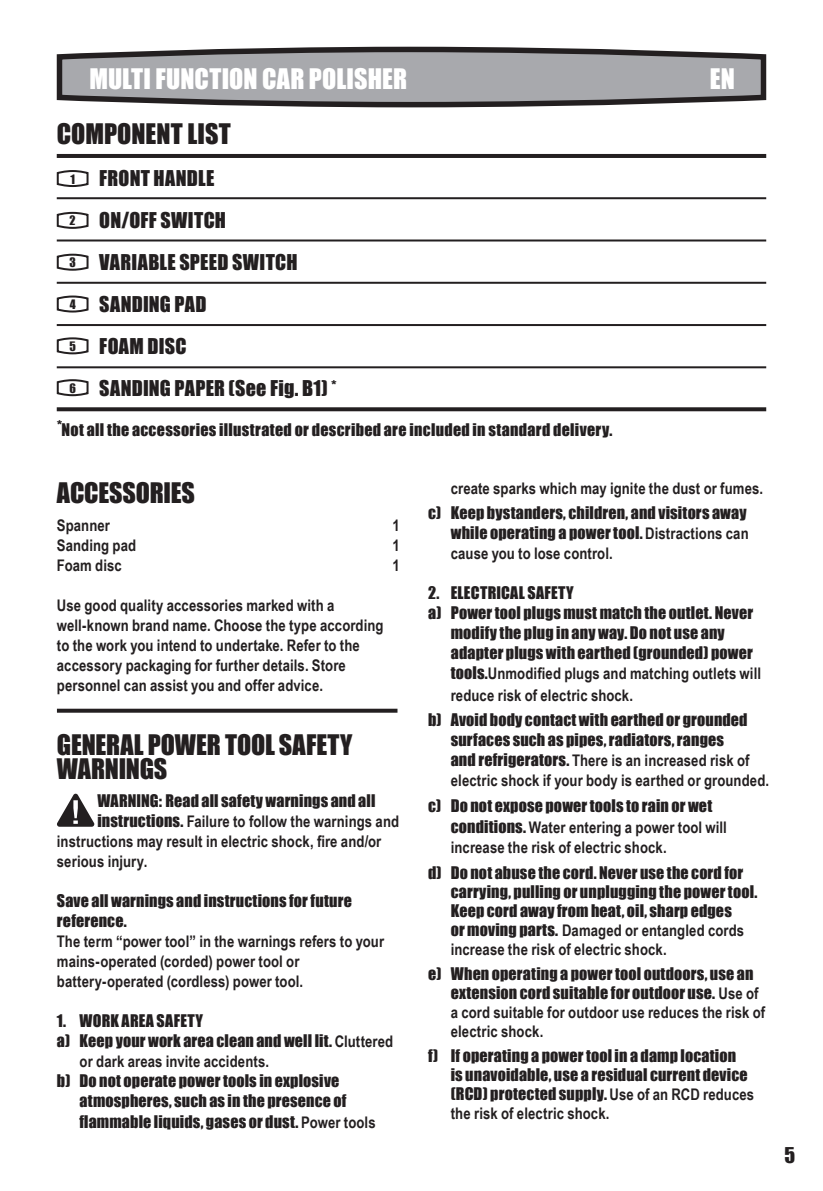
<style>
.page{position:relative;width:823px;height:1191px;background:#fff}
.page>*{position:absolute;margin:0;border:0;box-sizing:border-box;transform-origin:0 0}
.t1{font:26px/24px "Impact";color:#231f20}
.t2{font:26px "Impact";letter-spacing:.005em;color:#fff}
.t3{font:20px/42px "Impact";letter-spacing:.015em;color:#231f20}
.t4{font:16px/19px "Impact";letter-spacing:.01em;color:#231f20}
.t5{font:700 16px/20px "Arial Narrow";letter-spacing:.005em;color:#231f20}
.t6{font:12px "Impact";color:#231f20}
.s1{font-size:20px}
.s2{font-family:"Impact";font-weight:400}
.s3{font-family:"Arial Narrow";font-weight:700}
</style>
<div class="page">
<svg style="left:56px;top:46px;width:711px;height:62px;background:#98989b"></svg>
<svg style="left:56px;top:170px;width:33px;height:17px"></svg>
<svg style="left:56px;top:211px;width:33px;height:18px"></svg>
<svg style="left:56px;top:253px;width:33px;height:18px"></svg>
<svg style="left:56px;top:295px;width:33px;height:18px"></svg>
<svg style="left:56px;top:337px;width:33px;height:18px"></svg>
<hr style="left:57px;top:154px;width:708px;height:4px;background:#231f20">
<hr style="left:57px;top:197px;width:708px;height:2px;background:#231f20">
<hr style="left:57px;top:239px;width:708px;height:2px;background:#231f20">
<hr style="left:57px;top:282px;width:708px;height:2px;background:#231f20">
<hr style="left:57px;top:324px;width:708px;height:2px;background:#231f20">
<hr style="left:57px;top:366px;width:708px;height:2px;background:#231f20">
<svg style="left:56px;top:379px;width:33px;height:18px"></svg>
<svg style="left:57px;top:407px;width:708px;height:4px;background:#322f2f"></svg>
<svg style="left:57px;top:708px;width:340px;height:4px"></svg>
<svg style="left:57px;top:793px;width:37px;height:33px"></svg>
<h1 class="t2" style="left:89px;top:58px;width:319px">MULTI FUNCTION CAR POLISHER</h1>
<h1 class="t2" style="left:709px;top:58px;width:27px">EN</h1>
<h1 class="t1" style="left:57px;top:121px;width:175px">COMPONENT LIST</h1>
<p class="t3" style="left:99px;top:156px;width:239px">FRONT HANDLE<br>ON/OFF SWITCH<br>VARIABLE SPEED SWITCH<br>SANDING PAD<br>FOAM DISC<br>SANDING PAPER (See Fig. B1) *</p>
<p class="t4" style="left:57px;top:420px;width:557px"><span class="s1">*</span>Not all the accessories illustrated or described are included in standard delivery.</p>
<p class="t6" style="left:70px;top:169px;width:6px">1</p>
<p class="t6" style="left:70px;top:211px;width:8px">2</p>
<p class="t6" style="left:69px;top:253px;width:8px">3</p>
<p class="t6" style="left:70px;top:295px;width:7px">4</p>
<p class="t6" style="left:69px;top:337px;width:8px">5</p>
<p class="t6" style="left:69px;top:379px;width:8px">6</p>
<h1 class="t1" style="left:57px;top:480px;width:139px">ACCESSORIES</h1>
<p class="t5" style="left:57px;top:514px;width:55px">Spanner</p>
<p class="t5" style="left:392px;top:514px;width:9px">1</p>
<p class="t5" style="left:57px;top:534px;width:81px">Sanding pad</p>
<p class="t5" style="left:392px;top:534px;width:9px">1</p>
<p class="t5" style="left:57px;top:554px;width:66px">Foam disc</p>
<p class="t5" style="left:392px;top:554px;width:9px">1</p>
<p class="t5" style="left:57px;top:594px;width:328px">Use good quality accessories marked with a well-known brand name. Choose the type according to the work you intend to undertake. Refer to the accessory packaging for further details. Store personnel can assist you and offer advice.</p>
<h1 class="t1" style="left:57px;top:732px;width:297px">GENERAL POWER TOOL SAFETY<br>WARNINGS</h1>
<p class="t4" style="left:97px;top:790px;width:279px">WARNING: Read all safety warnings and all</p>
<p class="t5" style="left:57px;top:810px;width:343px;text-indent:40px"><span class="s2">instructions.</span> Failure to follow the warnings and instructions may result in electric shock, fire and/or serious injury.</p>
<p class="t4" style="left:57px;top:890px;width:296px;line-height:20px">Save all warnings and instructions for future reference.</p>
<p class="t5" style="left:57px;top:930px;width:328px">The term “power tool” in the warnings refers to your mains-operated (corded) power tool or battery-operated (cordless) power tool.</p>
<p class="t4" style="left:57px;top:1010px;width:337px;line-height:20px">1. WORK AREA SAFETY<br>a) Keep your work area clean and well lit. <span class="s3">Cluttered</span></p>
<p class="t5" style="left:80px;top:1050px;width:191px">or dark areas invite accidents.</p>
<p class="t4" style="left:80px;top:1069px;width:297px;line-height:20.6px;text-indent:-23px">b) Do not operate power tools in explosive atmospheres, such as in the presence of flammable liquids, gases or dust. <span class="s3">Power tools</span></p>
<p class="t5" style="left:450px;top:477px;width:314px">create sparks which may ignite the dust or fumes.</p>
<p class="t4" style="left:428px;top:503px;width:322px;line-height:20px;text-align:right">c) Keep bystanders, children, and visitors away while operating a power tool. <span class="s3">Distractions can</span></p>
<p class="t5" style="left:450px;top:543px;width:163px">cause you to lose control.</p>
<p class="t4" style="left:428px;top:583px;width:147px">2. ELECTRICAL SAFETY</p>
<p class="t4" style="left:428px;top:603px;width:326px">a) Power tool plugs must match the outlet. Never</p>
<p class="t4" style="left:450px;top:623px;width:275px">modify the plug in any way. Do not use any</p>
<p class="t4" style="left:450px;top:643px;width:303px">adapter plugs with earthed (grounded) power</p>
<p class="t5" style="left:450px;top:662px;width:311px;line-height:21.2px"><span class="s2">tools.</span>Unmodified plugs and matching outlets will reduce risk of electric shock.</p>
<p class="t4" style="left:428px;top:709px;width:321px;line-height:20px;text-align:center">b) Avoid body contact with earthed or grounded surfaces such as pipes, radiators, ranges</p>
<p class="t5" style="left:450px;top:750px;width:320px"><span class="s2">and refrigerators.</span> There is an increased risk of electric shock if your body is earthed or grounded.</p>
<p class="t4" style="left:428px;top:796px;width:285px">c) Do not expose power tools to rain or wet</p>
<p class="t5" style="left:450px;top:817px;width:277px"><span class="s2">conditions.</span> Water entering a power tool will increase the risk of electric shock.</p>
<p class="t4" style="left:450px;top:863px;width:308px;text-indent:-23px">d) Do not abuse the cord. Never use the cord for carrying, pulling or unplugging the power tool.<br>Keep cord away from heat, oil, sharp edges</p>
<p class="t5" style="left:450px;top:920px;width:295px;line-height:19px"><span class="s2">or moving parts.</span> Damaged or entangled cords increase the risk of electric shock.</p>
<p class="t4" style="left:450px;top:963px;width:309px;text-indent:-23px">e) When operating a power tool outdoors, use an extension cord suitable for outdoor use. <span class="s3">Use of</span></p>
<p class="t5" style="left:450px;top:1002px;width:316px;line-height:19px">a cord suitable for outdoor use reduces the risk of electric shock.</p>
<p class="t4" style="left:450px;top:1045px;width:305px;text-indent:-23px">f) If operating a power tool in a damp location<br>is unavoidable, use a residual current device (RCD) protected supply. <span class="s3">Use of an RCD reduces</span></p>
<p class="t5" style="left:450px;top:1102px;width:160px">the risk of electric shock.</p>
<p class="t3" style="left:784px;top:1133px;width:12px">5</p>
</div>
